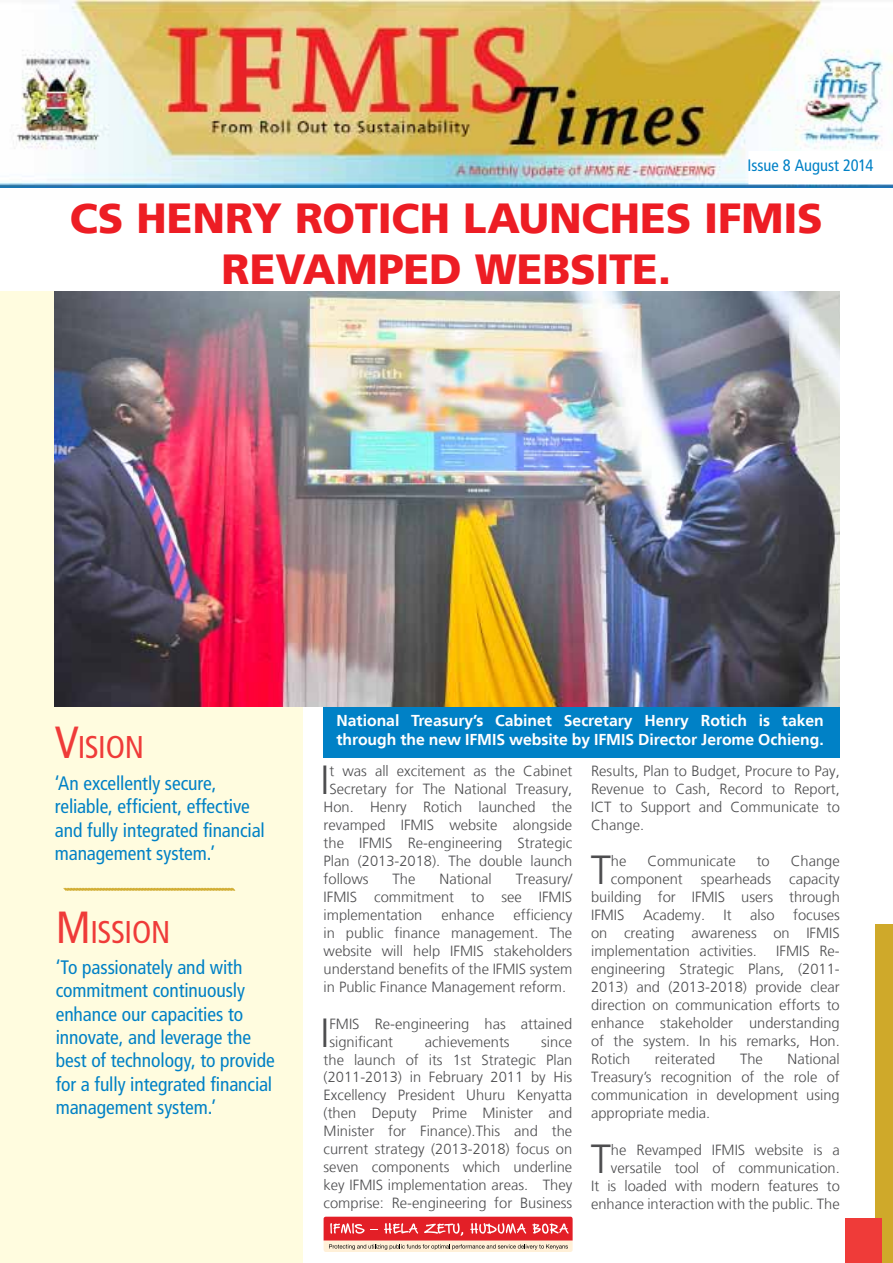
<style>
.page{position:relative;width:893px;height:1263px;background:#fff}
.page>*{position:absolute;margin:0;border:0;box-sizing:border-box;transform-origin:0 0}
.t1{font:900 42px/50.4px "Frutiger LT";color:#ed1d24;text-align:center}
.t2{font:300 40.5px "Frutiger LT";color:#4d4d4f}
.t3{font:condensed 31.5px "Frutiger LT";letter-spacing:-.01em;color:#ef3b39}
.t4{font:condensed 19.5px/23.4px "Frutiger LT";letter-spacing:-.005em;color:#0081c6}
.t5{font:condensed 16.5px "Frutiger LT";color:#0081c6}
.t6{font:700 15.75px/18.9px "Frutiger LT";color:#fff}
.t7{font:300 14.7px/18px "Frutiger LT";color:#4d4d4f;text-align:justify}
.s1{font-size:45px}
</style>
<div class="page">
<div style="left:0;top:291px;width:302px;height:972px;background:#fffcdf"></div>
<div style="left:875px;top:924px;width:18px;height:339px;background:#cfa92a"></div>
<div style="left:845px;top:1218px;width:37px;height:45px;background:#ef3b39"></div>
<img style="left:0;top:187px;width:893px;height:1px">
<img style="left:0;top:0;width:893px;height:187px">
<svg style="left:63px;top:887px;width:173px;height:4px"></svg>
<div style="left:749px;top:152px;width:143px;height:31px;background:#fff"></div>
<div style="left:324px;top:707px;width:516px;height:51px;background:#0081c6"></div>
<img style="left:54px;top:291px;width:786px;height:416px">
<svg style="left:324px;top:1217px;width:249px;height:35px;background:#e5706d"></svg>
<p class="t5" style="left:747px;top:156px;width:128px">Issue 8 August 2014</p>
<h1 class="t1" style="left:70px;top:193px;width:755px">CS HENRY ROTICH LAUNCHES IFMIS<br>REVAMPED WEBSITE.</h1>
<h3 class="t3" style="left:55px;top:728px;width:91px"><span class="s1">V</span>ISION</h3>
<h3 class="t4" style="left:55px;top:772px;width:212px">‘An excellently secure, reliable, efficient, effective and fully integrated financial management system.’</h3>
<h3 class="t3" style="left:56px;top:913px;width:116px"><span class="s1">M</span>ISSION</h3>
<h3 class="t4" style="left:56px;top:955px;width:221px">‘To passionately and with commitment continuously enhance our capacities to innovate, and leverage the best of technology, to provide for a fully integrated financial management system.’</h3>
<p class="t6" style="left:336px;top:711px;width:489px">National Treasury’s Cabinet Secretary Henry Rotich is taken through the new IFMIS website by IFMIS Director Jerome Ochieng.</p>
<h2 class="t2" style="left:320px;top:757px;width:10px">I</h2>
<p class="t7" style="left:329px;top:763px;width:244px">t was all excitement as the Cabinet</p>
<p class="t7" style="left:329px;top:781px;width:244px">Secretary for The National Treasury,</p>
<p class="t7" style="left:324px;top:799px;width:250px">Hon. Henry Rotich launched the</p>
<p class="t7" style="left:324px;top:816px;width:250px">revamped IFMIS website alongside</p>
<p class="t7" style="left:324px;top:834px;width:250px">the IFMIS Re-engineering Strategic</p>
<p class="t7" style="left:324px;top:852px;width:250px">Plan (2013-2018). The double launch</p>
<p class="t7" style="left:324px;top:870px;width:46px">follows</p>
<p class="t7" style="left:393px;top:870px;width:24px">The</p>
<p class="t7" style="left:440px;top:870px;width:54px">National</p>
<p class="t7" style="left:324px;top:870px;width:250px;text-indent:192px">Treasury/ IFMIS commitment to see IFMIS implementation</p>
<p class="t7" style="left:324px;top:906px;width:250px;text-indent:190px">efficiency in public finance management. The website will help IFMIS stakeholders understand benefits of the IFMIS system in Public Finance Management reform.</p>
<h2 class="t2" style="left:320px;top:1009px;width:10px">I</h2>
<p class="t7" style="left:329px;top:1015px;width:244px">FMIS Re-engineering has attained significant</p>
<p class="t7" style="left:441px;top:906px;width:55px">enhance</p>
<p class="t7" style="left:425px;top:1033px;width:86px">achievements</p>
<p class="t7" style="left:324px;top:1033px;width:250px;text-indent:218px">since the launch of its 1st Strategic Plan (2011-2013) in February 2011 by His Excellency President Uhuru Kenyatta (then Deputy Prime Minister and Minister for Finance).This and the current strategy (2013-2018) focus on seven components which underline key IFMIS implementation areas. They comprise: Re-engineering for Business</p>
<p class="t7" style="left:591px;top:762px;width:250px">Results, Plan to Budget, Procure to Pay, Revenue to Cash, Record to Report, ICT to Support and Communicate to Change.</p>
<h2 class="t2" style="left:591px;top:847px;width:22px">T</h2>
<p class="t7" style="left:611px;top:853px;width:17px">he</p>
<p class="t7" style="left:647px;top:853px;width:90px">Communicate</p>
<p class="t7" style="left:757px;top:853px;width:15px">to</p>
<p class="t7" style="left:791px;top:853px;width:51px">Change</p>
<p class="t7" style="left:611px;top:871px;width:230px">component spearheads capacity</p>
<p class="t7" style="left:591px;top:889px;width:250px">building for IFMIS users through</p>
<p class="t7" style="left:591px;top:906px;width:35px">IFMIS</p>
<p class="t7" style="left:643px;top:906px;width:64px">Academy.</p>
<p class="t7" style="left:724px;top:906px;width:10px">It</p>
<p class="t7" style="left:750px;top:906px;width:26px">also</p>
<p class="t7" style="left:591px;top:906px;width:250px;text-indent:202px">focuses on creating awareness on IFMIS implementation activities.</p>
<p class="t7" style="left:591px;top:942px;width:250px;text-indent:185px">IFMIS Re&shy;engineering Strategic Plans, (2011- 2013) and (2013-2018) provide clear direction on communication efforts to enhance stakeholder understanding of the system. In his remarks, Hon.<br>Rotich</p>
<p class="t7" style="left:591px;top:1050px;width:250px;text-indent:196px">National Treasury’s recognition of the role of communication in development using appropriate media.</p>
<h2 class="t2" style="left:591px;top:1135px;width:22px">T</h2>
<p class="t7" style="left:655px;top:1050px;width:62px">reiterated</p>
<p class="t7" style="left:740px;top:1050px;width:24px">The</p>
<p class="t7" style="left:591px;top:1141px;width:250px;text-align:right">he Revamped IFMIS website is a versatile tool of communication.<br>It is loaded with modern features to enhance interaction with the public. The</p>
</div>
